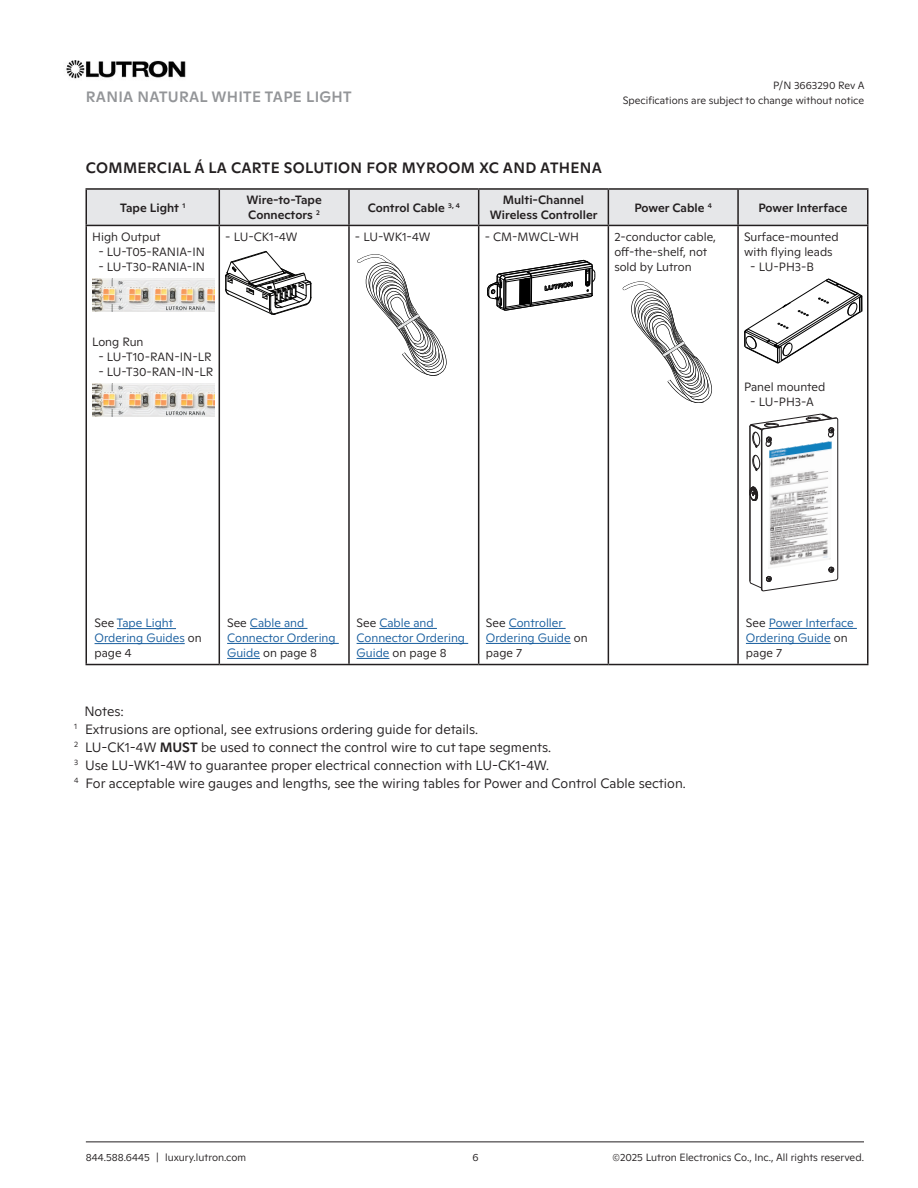
<style>
.page{position:relative;width:918px;height:1188px;background:#fff}
.page>*{position:absolute;margin:0;border:0;box-sizing:border-box;transform-origin:0 0}
.Footer_Info{font:500 15px "Ginto Normal";letter-spacing:.02em;color:#231f20}
.t1{font:500 15px "Ginto Normal";letter-spacing:.02em;color:#939598}
.Body_Text{font:300 13.5px "Ginto Normal";color:#231f20}
.Footer_Info-2{font:300 12px/15px "Ginto Normal";color:#231f20}
.Footer_Info-3{font:300 12px/15px "Ginto Normal";color:#175d9e}
.Footer_Info-4{font:500 12px/15px "Ginto Normal";color:#231f20}
.t2{font:300 10.5px/15px "Ginto Normal";color:#231f20;text-align:right}
.t3{font:300 10.5px "Ginto Normal Trial";color:#231f20}
.s1{color:#231f20}
.s2{font-weight:500}
</style>
<div class="page">
<hr style="left:86px;top:1142px;width:778px;height:1px;background:#231f20">
<img style="left:66px;top:60px;width:120px;height:19px">
<div style="left:87px;top:190px;width:780px;height:35px;background:#e6e7e9"></div>
<hr style="left:86px;top:188px;width:133px;height:2px;background:#231f20">
<hr style="left:86px;top:190px;width:1px;height:35px;background:#231f20">
<hr style="left:219px;top:188px;width:130px;height:2px;background:#231f20">
<hr style="left:219px;top:190px;width:1px;height:35px;background:#231f20">
<hr style="left:349px;top:188px;width:130px;height:2px;background:#231f20">
<hr style="left:348px;top:190px;width:2px;height:35px;background:#231f20">
<hr style="left:479px;top:188px;width:129px;height:2px;background:#231f20">
<hr style="left:478px;top:190px;width:1px;height:35px;background:#231f20">
<hr style="left:608px;top:188px;width:130px;height:2px;background:#231f20">
<hr style="left:608px;top:190px;width:1px;height:35px;background:#231f20">
<hr style="left:738px;top:188px;width:131px;height:2px;background:#231f20">
<hr style="left:737px;top:190px;width:2px;height:35px;background:#231f20">
<hr style="left:867px;top:190px;width:1px;height:35px;background:#231f20">
<hr style="left:86px;top:225px;width:133px;height:1px;background:#231f20">
<hr style="left:86px;top:226px;width:1px;height:438px;background:#231f20">
<hr style="left:219px;top:225px;width:130px;height:1px;background:#231f20">
<hr style="left:219px;top:226px;width:1px;height:438px;background:#231f20">
<hr style="left:349px;top:225px;width:130px;height:1px;background:#231f20">
<hr style="left:348px;top:226px;width:2px;height:438px;background:#231f20">
<hr style="left:479px;top:225px;width:129px;height:1px;background:#231f20">
<hr style="left:478px;top:226px;width:1px;height:438px;background:#231f20">
<hr style="left:608px;top:225px;width:130px;height:1px;background:#231f20">
<hr style="left:608px;top:226px;width:1px;height:438px;background:#231f20">
<hr style="left:738px;top:225px;width:131px;height:1px;background:#231f20">
<hr style="left:737px;top:226px;width:2px;height:438px;background:#231f20">
<hr style="left:867px;top:226px;width:1px;height:438px;background:#231f20">
<hr style="left:86px;top:664px;width:133px;height:1px;background:#231f20">
<hr style="left:219px;top:664px;width:130px;height:1px;background:#231f20">
<hr style="left:349px;top:664px;width:130px;height:1px;background:#231f20">
<hr style="left:479px;top:664px;width:129px;height:1px;background:#231f20">
<hr style="left:608px;top:664px;width:130px;height:1px;background:#231f20">
<hr style="left:738px;top:664px;width:131px;height:1px;background:#231f20">
<svg style="left:225px;top:251px;width:87px;height:64px"></svg>
<svg style="left:357px;top:254px;width:90px;height:122px"></svg>
<svg style="left:622px;top:281px;width:90px;height:122px"></svg>
<svg style="left:487px;top:260px;width:109px;height:51px"></svg>
<svg style="left:744px;top:279px;width:119px;height:85px"></svg>
<svg style="left:750px;top:414px;width:88px;height:177px"></svg>
<img style="left:768px;top:441px;width:64px;height:128px">
<hr style="left:117px;top:628px;width:59px;height:1px;background:#175d9e">
<hr style="left:95px;top:643px;width:90px;height:1px;background:#175d9e">
<hr style="left:250px;top:628px;width:58px;height:1px;background:#175d9e">
<hr style="left:227px;top:643px;width:112px;height:1px;background:#175d9e">
<hr style="left:227px;top:658px;width:33px;height:1px;background:#175d9e">
<hr style="left:379px;top:628px;width:58px;height:1px;background:#175d9e">
<hr style="left:357px;top:643px;width:111px;height:1px;background:#175d9e">
<hr style="left:357px;top:658px;width:32px;height:1px;background:#175d9e">
<hr style="left:509px;top:628px;width:57px;height:1px;background:#175d9e">
<hr style="left:486px;top:643px;width:85px;height:1px;background:#175d9e">
<hr style="left:769px;top:628px;width:88px;height:1px;background:#175d9e">
<hr style="left:746px;top:643px;width:85px;height:1px;background:#175d9e">
<img style="left:93px;top:279px;width:121px;height:33px">
<img style="left:93px;top:383px;width:121px;height:33px">
<p class="t1" style="left:86px;top:86px;width:267px">RANIA NATURAL WHITE TAPE LIGHT</p>
<p class="t2" style="left:623px;top:77px;width:243px">P/N 3663290 Rev A<br>Specifications are subject to change without notice</p>
<p class="Footer_Info" style="left:86px;top:156px;width:517px">COMMERCIAL Á LA CARTE SOLUTION FOR MYROOM XC AND ATHENA</p>
<p class="Footer_Info-4" style="left:120px;top:199px;width:67px">Tape Light <sup>1</sup></p>
<p class="Footer_Info-4" style="left:246px;top:192px;width:77px">Wire-to-Tape<br>Connectors <sup>2</sup></p>
<p class="Footer_Info-4" style="left:368px;top:199px;width:94px">Control Cable <sup>3,</sup> <sup>4</sup></p>
<p class="Footer_Info-4" style="left:490px;top:192px;width:109px;text-align:center">Multi-Channel<br>Wireless Controller</p>
<p class="Footer_Info-4" style="left:634px;top:199px;width:79px">Power Cable <sup>4</sup></p>
<p class="Footer_Info-4" style="left:758px;top:199px;width:91px">Power Interface</p>
<p class="Footer_Info-2" style="left:92px;top:228px;width:70px">High Output</p>
<p class="Footer_Info-2" style="left:98px;top:243px;width:108px">- LU-T05-RANIA-IN</p>
<p class="Footer_Info-2" style="left:98px;top:258px;width:108px">- LU-T30-RANIA-IN</p>
<p class="Footer_Info-2" style="left:225px;top:228px;width:74px">- LU-CK1-4W</p>
<p class="Footer_Info-2" style="left:355px;top:228px;width:77px">- LU-WK1-4W</p>
<p class="Footer_Info-2" style="left:485px;top:228px;width:96px">- CM-MWCL-WH</p>
<p class="Footer_Info-2" style="left:614px;top:228px;width:103px">2-conductor cable, off-the-shelf, not sold by Lutron</p>
<p class="Footer_Info-2" style="left:744px;top:228px;width:96px">Surface-mounted with flying leads</p>
<p class="Footer_Info-2" style="left:750px;top:258px;width:65px">- LU-PH3-B</p>
<p class="Footer_Info-2" style="left:92px;top:333px;width:53px">Long Run</p>
<p class="Footer_Info-2" style="left:98px;top:348px;width:115px">- LU-T10-RAN-IN-LR</p>
<p class="Footer_Info-2" style="left:98px;top:363px;width:116px">- LU-T30-RAN-IN-LR</p>
<p class="Footer_Info-2" style="left:744px;top:378px;width:83px">Panel mounted</p>
<p class="Footer_Info-2" style="left:750px;top:393px;width:65px">- LU-PH3-A</p>
<p class="Footer_Info-3" style="left:95px;top:615px;width:109px"><span class="s1">See</span> Tape Light<br>Ordering Guides <span class="s1">on page 4</span></p>
<p class="Footer_Info-3" style="left:227px;top:615px;width:110px"><span class="s1">See</span> Cable and<br>Connector Ordering<br>Guide <span class="s1">on page 8</span></p>
<p class="Footer_Info-3" style="left:357px;top:615px;width:110px"><span class="s1">See</span> Cable and<br>Connector Ordering<br>Guide <span class="s1">on page 8</span></p>
<p class="Footer_Info-3" style="left:486px;top:615px;width:103px"><span class="s1">See</span> Controller<br>Ordering Guide <span class="s1">on page 7</span></p>
<p class="Footer_Info-3" style="left:746px;top:615px;width:109px"><span class="s1">See</span> Power Interface<br>Ordering Guide <span class="s1">on page 7</span></p>
<p class="Body_Text" style="left:84px;top:701px;width:41px">Notes:</p>
<p class="Body_Text" style="left:74px;top:719px;width:406px"><sup>1</sup> Extrusions are optional, see extrusions ordering guide for details.</p>
<p class="Body_Text" style="left:74px;top:737px;width:479px"><sup>2</sup> LU-CK1-4W <span class="s2">MUST</span> be used to connect the control wire to cut tape segments.</p>
<p class="Body_Text" style="left:74px;top:755px;width:477px"><sup>3</sup> Use LU-WK1-4W to guarantee proper electrical connection with LU-CK1-4W.</p>
<p class="Body_Text" style="left:74px;top:773px;width:613px"><sup>4</sup> For acceptable wire gauges and lengths, see the wiring tables for Power and Control Cable section.</p>
<p class="t2" style="left:86px;top:1149px;width:162px">844.588.6445 | luxury.lutron.com</p>
<p class="t2" style="left:612px;top:1149px;width:253px">©2025 Lutron Electronics Co., Inc., All rights reserved.</p>
<p class="t3" style="left:472px;top:1153px;width:8px">6</p>
</div>
